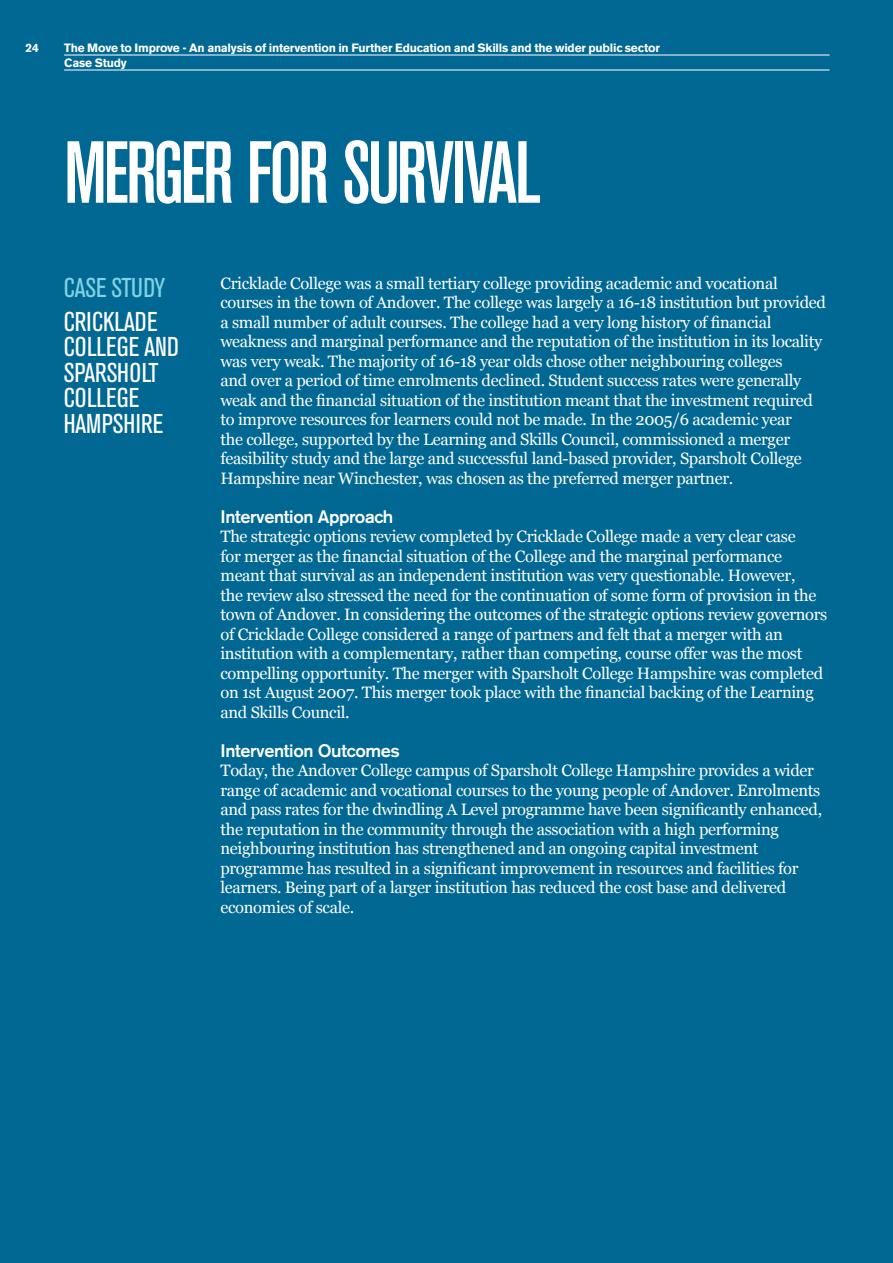
<style>
.page{position:relative;width:893px;height:1263px;background:#006893}
.page>*{position:absolute;margin:0;border:0;box-sizing:border-box;transform-origin:0 0}
.t1{font:500 condensed 87px "Akzidenz Grotesk BE";letter-spacing:-.035em;color:#fff}
.t2{font:condensed 27px/25.5px "Akzidenz Grotesk BE";letter-spacing:-.005em;color:#fff}
.t3{font:condensed 27px "Akzidenz Grotesk BE";letter-spacing:-.005em;color:#80d2e4}
.t4{font:500 18px "Akzidenz Grotesk BE";letter-spacing:-.02em;color:#fff}
.t5{font:16.5px/19.5px "Georgia";letter-spacing:-.02em;color:#fff}
.t6{font:700 12px/15px "Akzidenz Grotesk BE";letter-spacing:-.02em;color:#fff}
</style>
<div class="page">
<hr style="left:64px;top:55px;width:765px;height:1px;background:#fff">
<hr style="left:64px;top:70px;width:765px;height:1px;background:#fff">
<p class="t6" style="left:26px;top:40px;width:15px">24</p>
<p class="t6" style="left:64px;top:40px;width:597px">The Move to Improve - An analysis of intervention in Further Education and Skills and the wider public sector<br>Case Study</p>
<h1 class="t1" style="left:64px;top:125px;width:478px">MERGER FOR SURVIVAL</h1>
<h2 class="t3" style="left:64px;top:272px;width:103px">CASE STUDY</h2>
<h2 class="t2" style="left:64px;top:309px;width:117px">CRICKLADE<br>COLLEGE AND<br>SPARSHOLT<br>COLLEGE<br>HAMPSHIRE</h2>
<p class="t5" style="left:220px;top:274px;width:607px">Cricklade College was a small tertiary college providing academic and vocational courses in the town of Andover. The college was largely a 16-18 institution but provided a small number of adult courses. The college had a very long history of financial weakness and marginal performance and the reputation of the institution in its locality was very weak. The majority of 16-18 year olds chose other neighbouring colleges<br>and over a period of time enrolments declined. Student success rates were generally weak and the financial situation of the institution meant that the investment required to improve resources for learners could not be made. In the 2005/6 academic year<br>the college, supported by the Learning and Skills Council, commissioned a merger feasibility study and the large and successful land-based provider, Sparsholt College Hampshire near Winchester, was chosen as the preferred merger partner.</p>
<p class="t4" style="left:220px;top:506px;width:174px">Intervention Approach</p>
<p class="t5" style="left:220px;top:527px;width:608px">The strategic options review completed by Cricklade College made a very clear case<br>for merger as the financial situation of the College and the marginal performance meant that survival as an independent institution was very questionable. However,<br>the review also stressed the need for the continuation of some form of provision in the town of Andover. In considering the outcomes of the strategic options review governors of Cricklade College considered a range of partners and felt that a merger with an institution with a complementary, rather than competing, course offer was the most compelling opportunity. The merger with Sparsholt College Hampshire was completed on 1st August 2007. This merger took place with the financial backing of the Learning and Skills Council.</p>
<p class="t4" style="left:220px;top:740px;width:181px">Intervention Outcomes</p>
<p class="t5" style="left:220px;top:761px;width:603px">Today, the Andover College campus of Sparsholt College Hampshire provides a wider range of academic and vocational courses to the young people of Andover. Enrolments and pass rates for the dwindling A Level programme have been significantly enhanced, the reputation in the community through the association with a high performing neighbouring institution has strengthened and an ongoing capital investment programme has resulted in a significant improvement in resources and facilities for learners. Being part of a larger institution has reduced the cost base and delivered economies of scale.</p>
</div>
